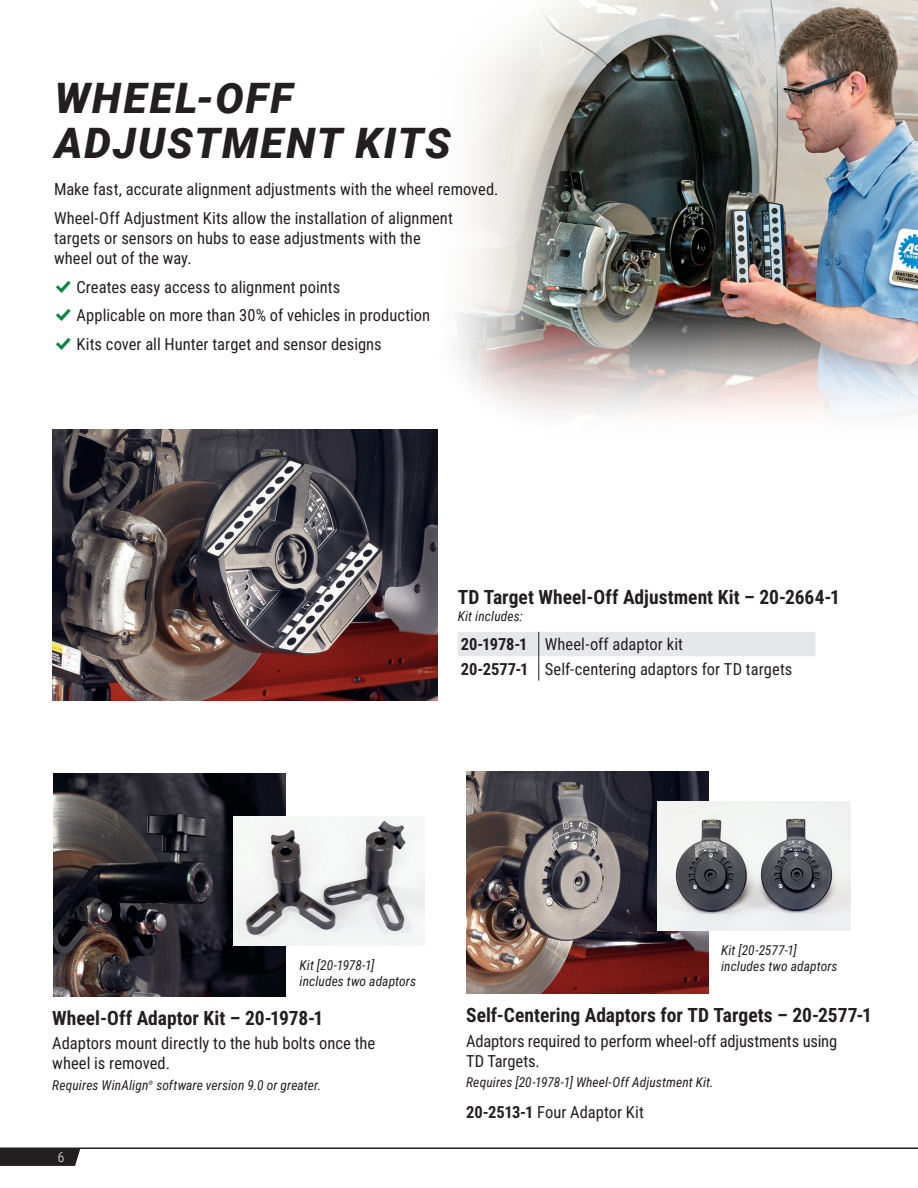
<style>
.page{position:relative;width:918px;height:1188px;background:#fff}
.page>*{position:absolute;margin:0;border:0;box-sizing:border-box;transform-origin:0 0}
.t1{font:italic 900 42px/45px "Roboto";letter-spacing:.045em;color:#231f20}
.DS2_2_3_-_Sub-Heading__Item_Name{font:700 19.5px "Roboto Condensed";color:#231f20}
.DS2_3_1_-_Body_Feature_text__11pt__conde{font:16.5px/19.8px "Roboto Condensed";color:#231f20}
.DS2_3_1_-_Body_Feature_text__11pt__conde-2{font:700 16.5px "Roboto Condensed";letter-spacing:-.005em;color:#231f20}
.DS2_6_0_-_caption__general{font:italic 13.5px/16.2px "Roboto Condensed";letter-spacing:.01em;color:#231f20}
.t2{font:300 13.5px "Roboto Condensed";color:#fff}
.s1{font-family:"Modern Pictograms";font-size:21px;color:#00873f}
.s2{font-weight:700}
</style>
<div class="page">
<hr style="left:0;top:1148px;width:918px;height:1px;background:#231f20">
<svg style="left:0;top:1149px;width:80px;height:17px"></svg>
<img style="left:437px;top:0;width:481px;height:443px">
<img style="left:53px;top:774px;width:233px;height:223px">
<img style="left:233px;top:816px;width:192px;height:130px">
<img style="left:467px;top:771px;width:242px;height:223px">
<img style="left:658px;top:802px;width:193px;height:129px">
<svg style="left:458px;top:632px;width:358px;height:49px"></svg>
<img style="left:53px;top:429px;width:384px;height:272px">
<p class="t1" style="left:55px;top:74px;width:398px">WHEEL-OFF<br>ADJUSTMENT KITS</p>
<p class="DS2_3_1_-_Body_Feature_text__11pt__conde" style="left:54px;top:179px;width:446px">Make fast, accurate alignment adjustments with the wheel removed.</p>
<p class="DS2_3_1_-_Body_Feature_text__11pt__conde" style="left:54px;top:208px;width:400px">Wheel-Off Adjustment Kits allow the installation of alignment targets or sensors on hubs to ease adjustments with the wheel out of the way.</p>
<p class="DS2_3_1_-_Body_Feature_text__11pt__conde" style="left:54px;top:276px;width:288px"><span class="s1">%</span> Creates easy access to alignment points</p>
<p class="DS2_3_1_-_Body_Feature_text__11pt__conde" style="left:54px;top:305px;width:378px"><span class="s1">%</span> Applicable on more than 30% of vehicles in production</p>
<p class="DS2_3_1_-_Body_Feature_text__11pt__conde" style="left:54px;top:334px;width:329px"><span class="s1">%</span> Kits cover all Hunter target and sensor designs</p>
<p class="DS2_2_3_-_Sub-Heading__Item_Name" style="left:458px;top:584px;width:384px">TD Target Wheel-Off Adjustment Kit – 20-2664-1</p>
<p class="DS2_6_0_-_caption__general" style="left:458px;top:607px;width:67px">Kit includes:</p>
<p class="DS2_3_1_-_Body_Feature_text__11pt__conde-2" style="left:461px;top:633px;width:68px">20-1978-1</p>
<p class="DS2_3_1_-_Body_Feature_text__11pt__conde" style="left:545px;top:634px;width:140px">Wheel-off adaptor kit</p>
<p class="DS2_3_1_-_Body_Feature_text__11pt__conde-2" style="left:461px;top:657px;width:69px">20-2577-1</p>
<p class="DS2_3_1_-_Body_Feature_text__11pt__conde" style="left:545px;top:658px;width:249px">Self-centering adaptors for TD targets</p>
<p class="DS2_6_0_-_caption__general" style="left:299px;top:956px;width:118px">Kit [20-1978-1] includes two adaptors</p>
<p class="DS2_2_3_-_Sub-Heading__Item_Name" style="left:52px;top:1005px;width:273px">Wheel-Off Adaptor Kit – 20-1978-1</p>
<p class="DS2_3_1_-_Body_Feature_text__11pt__conde" style="left:52px;top:1033px;width:325px">Adaptors mount directly to the hub bolts once the wheel is removed.</p>
<p class="DS2_6_0_-_caption__general" style="left:52px;top:1077px;width:270px">Requires WinAlign<sup>®</sup> software version 9.0 or greater.</p>
<p class="t2" style="left:58px;top:1148px;width:8px">6</p>
<p class="DS2_6_0_-_caption__general" style="left:721px;top:941px;width:118px">Kit [20-2577-1] includes two adaptors</p>
<p class="DS2_2_3_-_Sub-Heading__Item_Name" style="left:466px;top:1002px;width:407px">Self-Centering Adaptors for TD Targets – 20-2577-1</p>
<p class="DS2_3_1_-_Body_Feature_text__11pt__conde" style="left:466px;top:1030px;width:373px">Adaptors required to perform wheel-off adjustments using<br>TD Targets.</p>
<p class="DS2_6_0_-_caption__general" style="left:466px;top:1074px;width:249px">Requires [20-1978-1] Wheel-Off Adjustment Kit.</p>
<p class="DS2_3_1_-_Body_Feature_text__11pt__conde" style="left:466px;top:1102px;width:179px"><span class="s2">20-2513-1</span> Four Adaptor Kit</p>
</div>
